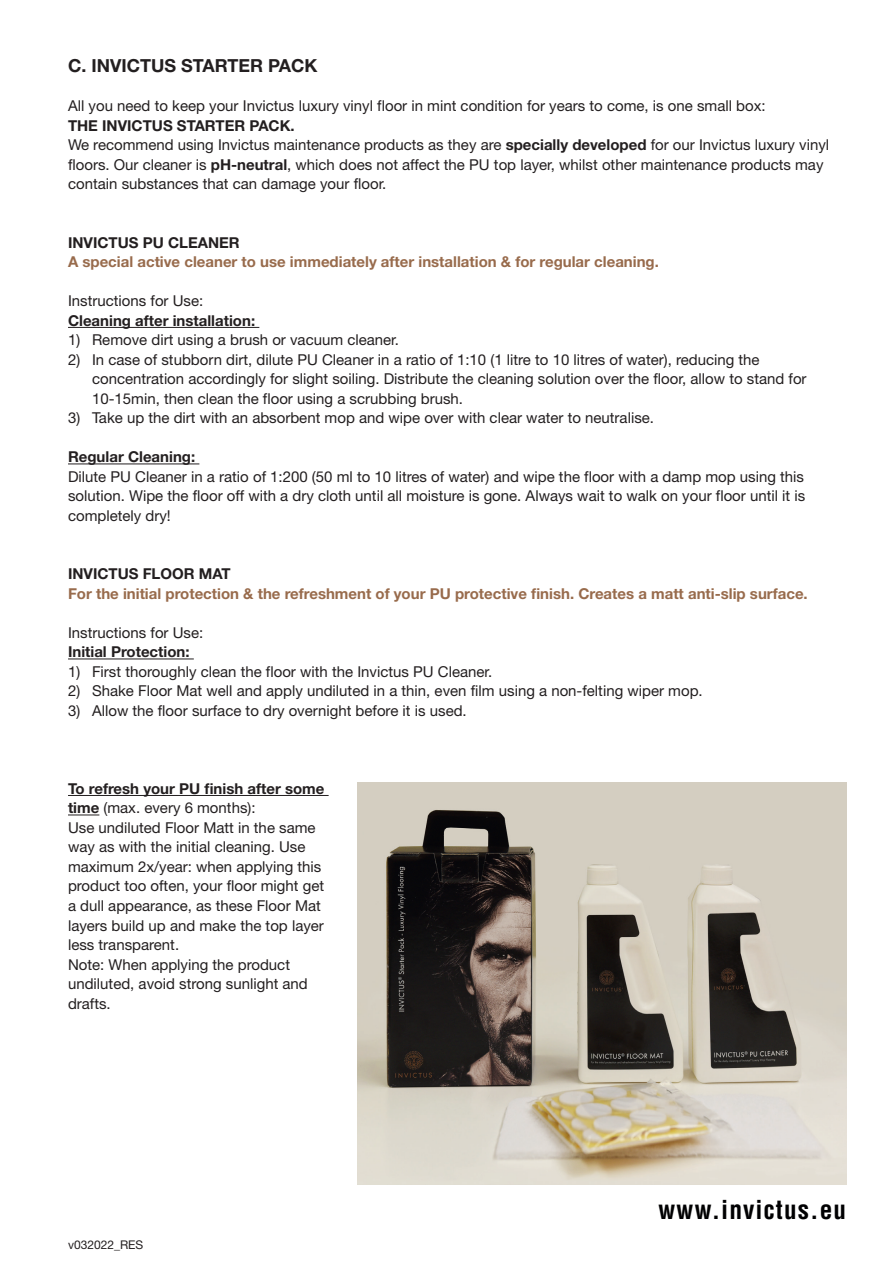
<style>
.page{position:relative;width:893px;height:1263px;background:#fff}
.page>*{position:absolute;margin:0;border:0;box-sizing:border-box;transform-origin:0 0}
.t1{font:700 condensed 25.5px "Helvetica LT Std";letter-spacing:.04em;color:#000002}
.t2{font:700 18px "Helvetica Neue LT Std";color:#231f20}
.t3{font:15px/19.5px "Helvetica Neue";color:#231f20}
.t4{font:700 15px "Helvetica Neue LT Std";color:#986b4c}
.t5{font:700 15px "Helvetica Neue LT Std";color:#231f20}
.t6{font:12px "Helvetica Neue";color:#231f20}
.s1{font-family:"Helvetica Neue LT Std";font-weight:700}
</style>
<div class="page">
<hr style="left:68px;top:327px;width:191px;height:1px;background:#231f20">
<hr style="left:68px;top:464px;width:131px;height:1px;background:#231f20">
<hr style="left:68px;top:659px;width:126px;height:1px;background:#231f20">
<hr style="left:68px;top:795px;width:261px;height:1px;background:#231f20">
<hr style="left:68px;top:815px;width:31px;height:1px;background:#231f20">
<img style="left:357px;top:782px;width:489px;height:402px">
<p class="t2" style="left:68px;top:55px;width:251px">C. INVICTUS STARTER PACK</p>
<p class="t3" style="left:68px;top:96px;width:699px">All you need to keep your Invictus luxury vinyl floor in mint condition for years to come, is one small box:</p>
<p class="t5" style="left:68px;top:116px;width:228px">THE INVICTUS STARTER PACK.</p>
<p class="t3" style="left:68px;top:135px;width:763px">We recommend using Invictus maintenance products as they are <span class="s1">specially developed</span> for our Invictus luxury vinyl floors. Our cleaner is <span class="s1">pH-neutral</span>, which does not affect the PU top layer, whilst other maintenance products may contain substances that can damage your floor.</p>
<p class="t5" style="left:68px;top:233px;width:173px">INVICTUS PU CLEANER</p>
<p class="t4" style="left:68px;top:253px;width:592px">A special active cleaner to use immediately after installation &amp; for regular cleaning.</p>
<p class="t3" style="left:68px;top:291px;width:137px">Instructions for Use:</p>
<p class="t5" style="left:68px;top:311px;width:189px">Cleaning after installation:</p>
<p class="t3" style="left:68px;top:330px;width:333px">1) Remove dirt using a brush or vacuum cleaner.</p>
<p class="t3" style="left:92px;top:350px;width:716px;text-indent:-24px">2) In case of stubborn dirt, dilute PU Cleaner in a ratio of 1:10 (1 litre to 10 litres of water), reducing the concentration accordingly for slight soiling. Distribute the cleaning solution over the floor, allow to stand for<br>10-15min, then clean the floor using a scrubbing brush.</p>
<p class="t3" style="left:68px;top:408px;width:588px">3) Take up the dirt with an absorbent mop and wipe over with clear water to neutralise.</p>
<p class="t5" style="left:68px;top:448px;width:129px">Regular Cleaning:</p>
<p class="t3" style="left:68px;top:467px;width:739px;text-align:justify">Dilute PU Cleaner in a ratio of 1:200 (50 ml to 10 litres of water) and wipe the floor with a damp mop using this solution. Wipe the floor off with a dry cloth until all moisture is gone. Always wait to walk on your floor until it is completely dry!</p>
<p class="t5" style="left:68px;top:565px;width:164px">INVICTUS FLOOR MAT</p>
<p class="t4" style="left:68px;top:584px;width:741px">For the initial protection &amp; the refreshment of your PU protective finish. Creates a matt anti-slip surface.</p>
<p class="t3" style="left:68px;top:623px;width:137px">Instructions for Use:</p>
<p class="t5" style="left:68px;top:643px;width:123px">Initial Protection:</p>
<p class="t3" style="left:68px;top:662px;width:426px">1) First thoroughly clean the floor with the Invictus PU Cleaner.</p>
<p class="t3" style="left:68px;top:681px;width:636px">2) Shake Floor Mat well and apply undiluted in a thin, even film using a non-felting wiper mop.</p>
<p class="t3" style="left:68px;top:701px;width:400px">3) Allow the floor surface to dry overnight before it is used.</p>
<p class="t5" style="left:68px;top:779px;width:258px">To refresh your PU finish after some</p>
<p class="t3" style="left:68px;top:798px;width:258px"><span class="s1">time</span> (max. every 6 months):<br>Use undiluted Floor Matt in the same way as with the initial cleaning. Use maximum 2x/year: when applying this product too often, your floor might get a dull appearance, as these Floor Mat layers build up and make the top layer less transparent.<br>Note: When applying the product undiluted, avoid strong sunlight and drafts.</p>
<p class="t6" style="left:68px;top:1238px;width:77px">v032022_RES</p>
<h1 class="t1" style="left:659px;top:1194px;width:189px">www.invictus.eu</h1>
</div>
